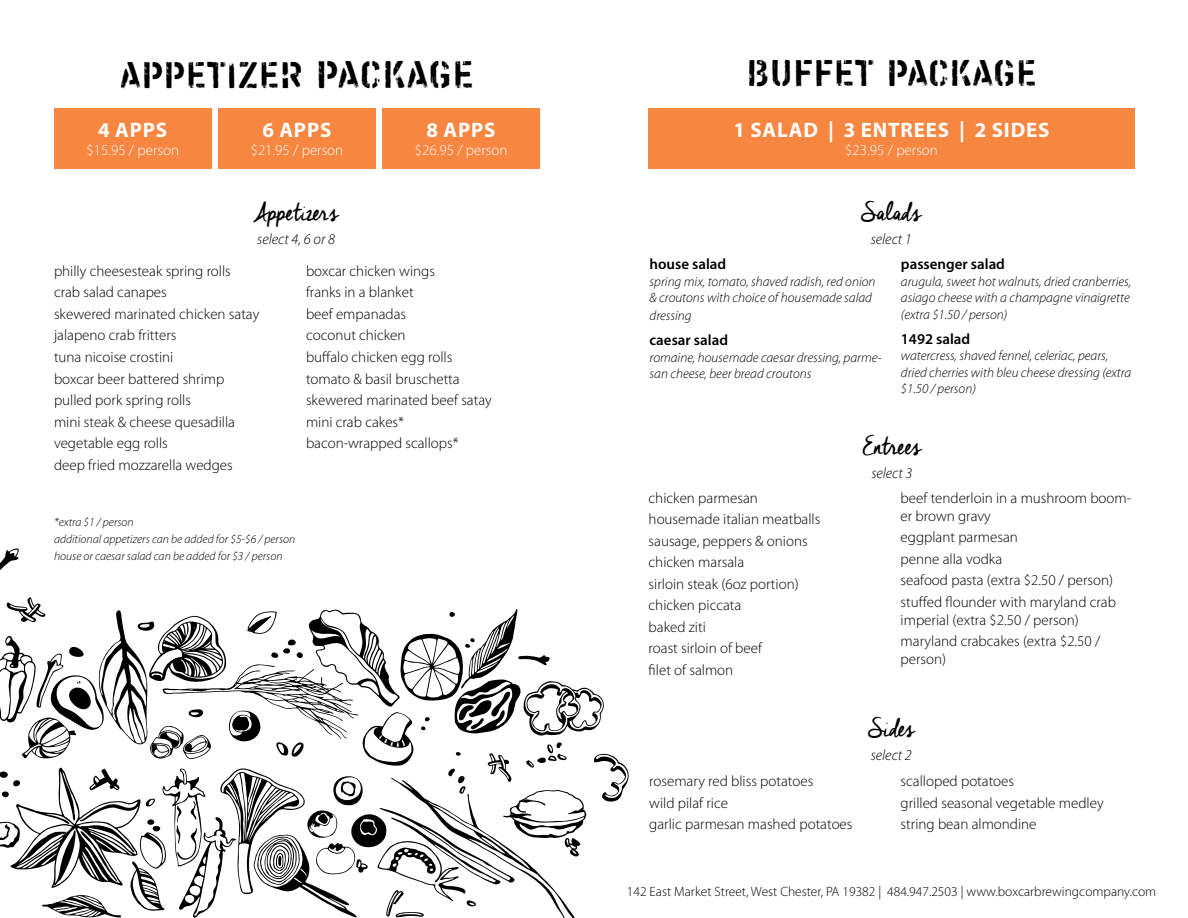
<style>
.page{position:relative;width:1188px;height:918px;background:#fff}
.page>*{position:absolute;margin:0;border:0;box-sizing:border-box;transform-origin:0 0}
.t1{font:40.5px "Kelly Twenty";letter-spacing:-.01em;color:#000}
.t2{font:31.5px "Cheddar Jack";letter-spacing:-.025em;color:#000}
.t3{font:31.5px "Cheddar Jack";letter-spacing:-.045em;color:#000}
.t4{font:700 21px "Myriad Pro";letter-spacing:.04em;color:#fff}
.t5{font:300 15px/21.5px "Myriad Pro";color:#000}
.t6{font:300 15px "Myriad Pro";color:#fff}
.t7{font:600 15px "Myriad Pro";color:#000}
.t8{font:italic 300 15px "Myriad Pro";color:#000}
.t9{font:italic 300 13.5px/16.5px "Myriad Pro";color:#000}
.t10{font:300 13.5px "Myriad Pro";color:#000}
.t11{font:italic 300 12px/17px "Myriad Pro";color:#000}
.s1{font-size:42px}
</style>
<div class="page">
<div style="left:649px;top:108px;width:486px;height:60px;background:#f68640"></div>
<div style="left:54px;top:108px;width:158px;height:60px;background:#f68640"></div>
<div style="left:218px;top:108px;width:158px;height:60px;background:#f68640"></div>
<div style="left:382px;top:108px;width:158px;height:60px;background:#f68640"></div>
<svg style="left:0;top:548px;width:19px;height:22px"></svg>
<svg style="left:0;top:597px;width:629px;height:321px"></svg>
<h1 class="t1" style="left:120px;top:50px;width:356px">APPETIZER <span class="s1">PACKAGE</span></h1>
<h3 class="t4" style="left:98px;top:116px;width:70px">4 APPS</h3>
<p class="t6" style="left:86px;top:142px;width:94px">$15.95 / person</p>
<h3 class="t4" style="left:262px;top:116px;width:70px">6 APPS</h3>
<p class="t6" style="left:251px;top:142px;width:94px">$21.95 / person</p>
<h2 class="t3" style="left:254px;top:195px;width:87px">Appetizers</h2>
<p class="t8" style="left:257px;top:231px;width:79px">select 4, 6 or 8</p>
<h3 class="t4" style="left:427px;top:116px;width:70px">8 APPS</h3>
<p class="t6" style="left:415px;top:142px;width:94px">$26.95 / person</p>
<p class="t5" style="left:54px;top:260px;width:207px">philly cheesesteak spring rolls crab salad canapes<br>skewered marinated chicken satay jalapeno crab fritters<br>tuna nicoise crostini<br>boxcar beer battered shrimp pulled pork spring rolls<br>mini steak &amp; cheese quesadilla vegetable egg rolls<br>deep fried mozzarella wedges</p>
<p class="t5" style="left:306px;top:260px;width:187px">boxcar chicken wings<br>franks in a blanket<br>beef empanadas<br>coconut chicken<br>buffalo chicken egg rolls tomato &amp; basil bruschetta skewered marinated beef satay mini crab cakes* bacon-wrapped scallops*</p>
<p class="t11" style="left:54px;top:514px;width:243px">*extra $1 / person<br>additional appetizers can be added for $5-$6 / person house or caesar salad can be added for $3 / person</p>
<h1 class="t1" style="left:746px;top:49px;width:292px">BUFFET PACKAGE</h1>
<h3 class="t4" style="left:733px;top:116px;width:318px">1 SALAD | 3 ENTREES | 2 SIDES</h3>
<p class="t6" style="left:845px;top:142px;width:94px">$23.95 / person</p>
<h2 class="t2" style="left:861px;top:195px;width:62px">Salads</h2>
<p class="t8" style="left:871px;top:231px;width:43px">select 1</p>
<p class="t7" style="left:650px;top:255px;width:78px">house salad</p>
<p class="t9" style="left:650px;top:273px;width:227px">spring mix, tomato, shaved radish, red onion &amp; croutons with choice of housemade salad</p>
<p class="t9" style="left:650px;top:308px;width:44px">dressing</p>
<p class="t7" style="left:650px;top:331px;width:80px">caesar salad</p>
<p class="t9" style="left:650px;top:349px;width:234px">romaine, housemade caesar dressing, parme&shy;san cheese, beer bread croutons</p>
<p class="t7" style="left:901px;top:255px;width:106px">passenger salad</p>
<p class="t9" style="left:901px;top:273px;width:232px;text-align:justify">arugula, sweet hot walnuts, dried cranberries, asiago cheese with a champagne vinaigrette (extra $1.50 / person)</p>
<p class="t7" style="left:901px;top:329px;width:71px">1492 salad</p>
<p class="t9" style="left:901px;top:348px;width:232px">watercress, shaved fennel, celeriac, pears, dried cherries with bleu cheese dressing (extra $1.50 / person)</p>
<h2 class="t2" style="left:863px;top:428px;width:60px">Entrees</h2>
<p class="t8" style="left:871px;top:465px;width:43px">select 3</p>
<p class="t5" style="left:649px;top:487px;width:173px">chicken parmesan housemade italian meatballs sausage, peppers &amp; onions chicken marsala<br>sirloin steak (6oz portion) chicken piccata<br>baked ziti<br>roast sirloin of beef<br>filet of salmon</p>
<p class="t5" style="left:901px;top:489px;width:232px;line-height:18px">beef tenderloin in a mushroom boom&shy;er brown gravy</p>
<p class="t5" style="left:901px;top:527px;width:217px">eggplant parmesan<br>penne alla vodka<br>seafood pasta (extra $2.50 / person) stuffed flounder with maryland crab</p>
<p class="t5" style="left:901px;top:609px;width:201px">imperial (extra $2.50 / person) maryland crabcakes (extra $2.50 /</p>
<p class="t5" style="left:901px;top:649px;width:47px">person)</p>
<h2 class="t2" style="left:868px;top:711px;width:48px">Sides</h2>
<p class="t8" style="left:871px;top:747px;width:43px">select 2</p>
<p class="t5" style="left:649px;top:771px;width:205px">rosemary red bliss potatoes<br>wild pilaf rice<br>garlic parmesan mashed potatoes</p>
<p class="t5" style="left:901px;top:771px;width:205px">scalloped potatoes<br>grilled seasonal vegetable medley string bean almondine</p>
<p class="t10" style="left:627px;top:884px;width:531px">142 East Market Street, West Chester, PA 19382 | 484.947.2503 | www.boxcarbrewingcompany.com</p>
</div>
